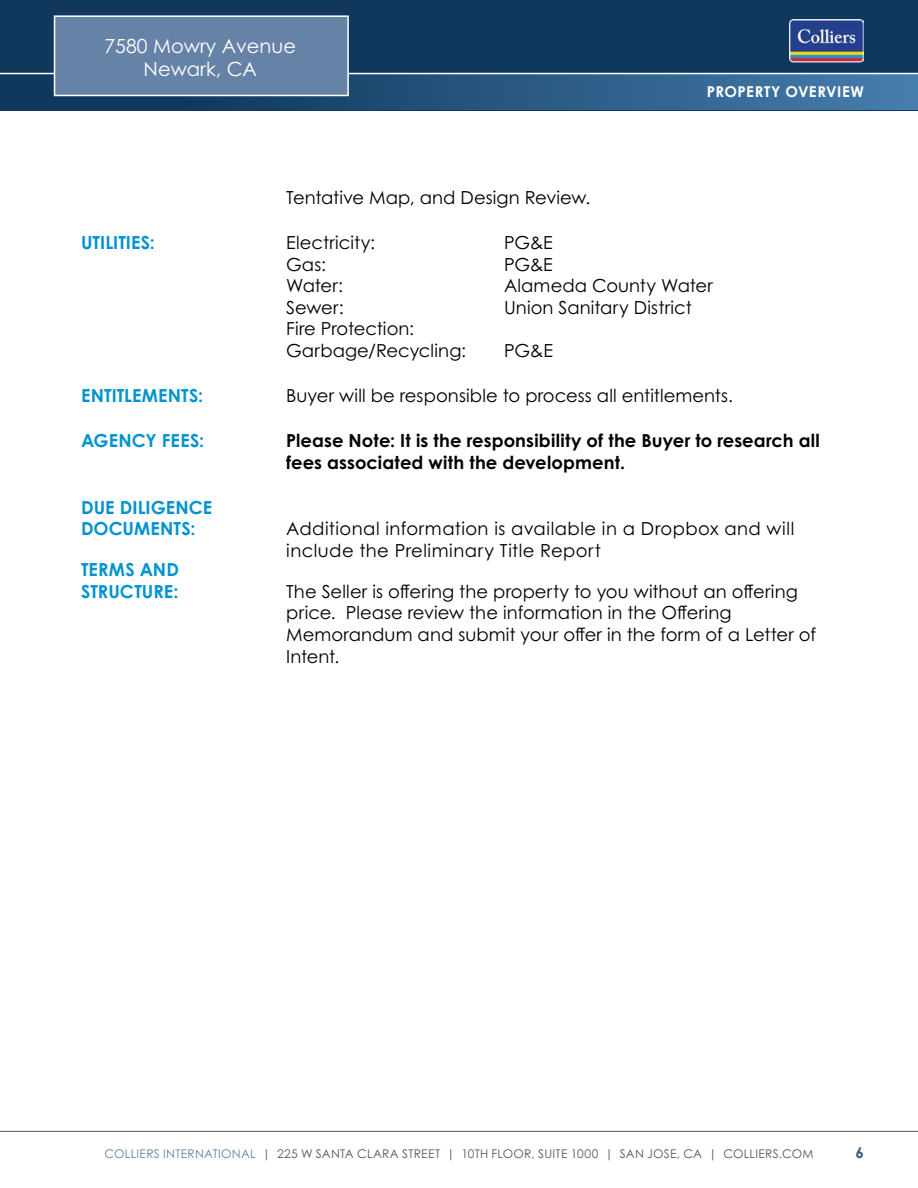
<style>
.page{position:relative;width:918px;height:1188px;background:#fff}
.page>*{position:absolute;margin:0;border:0;box-sizing:border-box;transform-origin:0 0}
.t1{font:19.5px/23.4px "Century Gothic Pro";color:#fff;text-align:center}
.t2{font:18px/21.6px "Century Gothic Pro";letter-spacing:.005em;color:#000}
.t3{font:700 18px/21.6px "Century Gothic Pro";letter-spacing:.005em;color:#000}
.t4{font:18px/21.6px "Century Gothic Pro";letter-spacing:.025em;color:#000}
.t5{font:700 18px/21.6px "Century Gothic Pro";letter-spacing:.005em;color:#0093d0}
.t6{font:700 15px "Century Gothic Pro";letter-spacing:.035em;color:#fff}
.t7{font:700 15px "Century Gothic Pro";color:#345b88}
.t8{font:12px "Century Gothic Pro";letter-spacing:.02em;color:#58595b}
.s1{color:#6683a7}
</style>
<div class="page">
<div style="left:0;top:0;width:918px;height:110px;background:#0f385c"></div>
<div style="left:0;top:73px;width:918px;height:37px;background:linear-gradient(to right,#062d4f,#447bab)"></div>
<hr style="left:0;top:1131px;width:918px;height:1px;background:#58595b">
<hr style="left:234px;top:73px;width:684px;height:1px;background:#fff">
<hr style="left:0;top:73px;width:55px;height:1px;background:#fff">
<div style="left:54px;top:15px;width:295px;height:81px;background:#6683a7;border:2px solid #fff"></div>
<img style="left:790px;top:20px;width:73px;height:43px">
<p class="t1" style="left:105px;top:34px;width:193px">7580 Mowry Avenue<br>Newark, CA</p>
<p class="t2" style="left:286px;top:187px;width:306px">Tentative Map, and Design Review.</p>
<p class="t6" style="left:707px;top:83px;width:159px">PROPERTY OVERVIEW</p>
<p class="t5" style="left:81px;top:231px;width:75px">UTILITIES:</p>
<p class="t2" style="left:286px;top:232px;width:91px">Electricity:</p>
<p class="t2" style="left:504px;top:232px;width:50px">PG&amp;E</p>
<p class="t2" style="left:286px;top:253px;width:41px">Gas:</p>
<p class="t2" style="left:504px;top:253px;width:50px">PG&amp;E</p>
<p class="t2" style="left:286px;top:275px;width:58px">Water:</p>
<p class="t2" style="left:504px;top:275px;width:210px">Alameda County Water</p>
<p class="t2" style="left:286px;top:296px;width:59px">Sewer:</p>
<p class="t2" style="left:504px;top:296px;width:189px">Union Sanitary District</p>
<p class="t2" style="left:286px;top:318px;width:181px">Fire Protection:<br>Garbage/Recycling:</p>
<p class="t2" style="left:504px;top:340px;width:50px">PG&amp;E</p>
<p class="t5" style="left:81px;top:384px;width:124px">ENTITLEMENTS:</p>
<p class="t2" style="left:286px;top:385px;width:448px">Buyer will be responsible to process all entitlements.</p>
<p class="t5" style="left:81px;top:429px;width:125px">AGENCY FEES:</p>
<p class="t3" style="left:286px;top:429px;width:535px">Please Note: It is the responsibility of the Buyer to research all fees associated with the development.</p>
<p class="t5" style="left:81px;top:496px;width:133px">DUE DILIGENCE<br>DOCUMENTS:</p>
<p class="t4" style="left:286px;top:518px;width:510px">Additional information is available in a Dropbox and will include the Preliminary Title Report</p>
<p class="t5" style="left:81px;top:559px;width:99px">TERMS AND<br>STRUCTURE:</p>
<p class="t2" style="left:286px;top:580px;width:531px">The Seller is offering the property to you without an offering price. Please review the information in the Offering Memorandum and submit your offer in the form of a Letter of Intent.</p>
<p class="t8" style="left:105px;top:1146px;width:710px"><span class="s1">COLLIERS INTERNATIONAL</span> | 225 W SANTA CLARA STREET | 10TH FLOOR, SUITE 1000 | SAN JOSE, CA | COLLIERS.COM</p>
<p class="t7" style="left:856px;top:1143px;width:10px">6</p>
</div>
